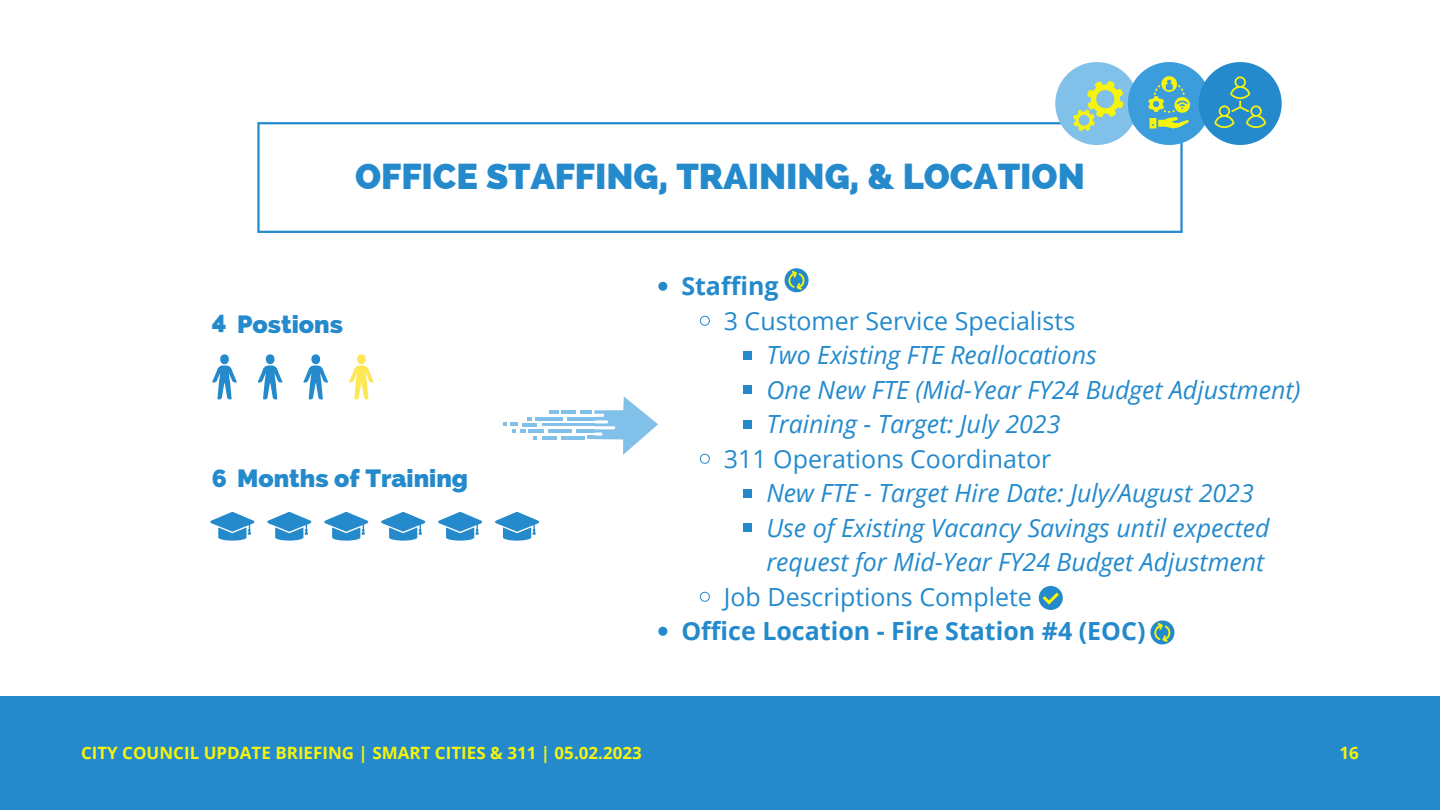
<style>
.page{position:relative;width:1440px;height:810px;background:#fff}
.page>*{position:absolute;margin:0;border:0;box-sizing:border-box;transform-origin:0 0}
.t1{font:800 36px "Raleway";color:#248acc}
.t2{font:italic 25px/34.5px "Open Sans";color:#248acc}
.t3{font:25px "Open Sans";color:#248acc}
.t4{font:700 25px "Open Sans";color:#248acc}
.t5{font:800 25px "Raleway";color:#248acc}
.t6{font:700 17px "Open Sans";color:#f6f40c}
</style>
<div class="page">
<hr style="left:257px;top:124px;width:3px;height:107px;background:#248acc">
<hr style="left:1180px;top:124px;width:3px;height:107px;background:#248acc">
<hr style="left:257px;top:122px;width:926px;height:2px;background:#248acc">
<hr style="left:257px;top:231px;width:926px;height:2px;background:#248acc">
<div style="left:0;top:696px;width:1439px;height:114px;background:#248acc"></div>
<svg style="left:212px;top:354px;width:116px;height:45px"></svg>
<svg style="left:349px;top:354px;width:25px;height:45px"></svg>
<svg style="left:658px;top:282px;width:9px;height:9px"></svg>
<svg style="left:700px;top:315px;width:10px;height:11px"></svg>
<div style="left:743px;top:351px;width:9px;height:9px;background:#248acc"></div>
<div style="left:743px;top:385px;width:9px;height:9px;background:#248acc"></div>
<div style="left:743px;top:420px;width:9px;height:9px;background:#248acc"></div>
<svg style="left:700px;top:453px;width:10px;height:11px"></svg>
<div style="left:743px;top:489px;width:9px;height:9px;background:#248acc"></div>
<div style="left:743px;top:523px;width:9px;height:9px;background:#248acc"></div>
<svg style="left:700px;top:591px;width:10px;height:11px"></svg>
<svg style="left:658px;top:627px;width:9px;height:9px"></svg>
<hr style="left:576px;top:429px;width:19px;height:4px;background:#80c0e9">
<hr style="left:561px;top:410px;width:15px;height:4px;background:#80c0e9">
<hr style="left:549px;top:410px;width:10px;height:4px;background:#80c0e9">
<hr style="left:535px;top:417px;width:27px;height:3px;background:#80c0e9">
<hr style="left:567px;top:417px;width:28px;height:3px;background:#80c0e9">
<hr style="left:542px;top:423px;width:53px;height:3px;background:#80c0e9">
<hr style="left:548px;top:429px;width:24px;height:4px;background:#80c0e9">
<hr style="left:528px;top:429px;width:15px;height:4px;background:#80c0e9">
<svg style="left:504px;top:417px;width:33px;height:22px"></svg>
<hr style="left:542px;top:436px;width:15px;height:3px;background:#80c0e9">
<hr style="left:561px;top:436px;width:23px;height:3px;background:#80c0e9">
<svg style="left:587px;top:396px;width:71px;height:59px"></svg>
<hr style="left:580px;top:410px;width:12px;height:4px;background:#80c0e9">
<svg style="left:210px;top:512px;width:329px;height:29px"></svg>
<svg style="left:1055px;top:62px;width:227px;height:83px"></svg>
<div style="left:1039px;top:586px;width:24px;height:24px;background:#248acc;border-radius:50%"></div>
<svg style="left:1043px;top:593px;width:16px;height:12px"></svg>
<svg style="left:785px;top:268px;width:24px;height:24px"></svg>
<svg style="left:1150px;top:620px;width:24px;height:24px"></svg>
<h1 class="t1" style="left:355px;top:155px;width:731px">OFFICE STAFFING, TRAINING, &amp; LOCATION</h1>
<p class="t5" style="left:212px;top:310px;width:133px">4 Postions</p>
<p class="t5" style="left:212px;top:464px;width:258px">6 Months of Training</p>
<p class="t4" style="left:681px;top:269px;width:99px">Staffing</p>
<p class="t3" style="left:724px;top:303px;width:353px">3 Customer Service Specialists</p>
<p class="t2" style="left:766px;top:337px;width:536px">Two Existing FTE Reallocations<br>One New FTE (Mid-Year FY24 Budget Adjustment)<br>Training - Target: July 2023</p>
<p class="t3" style="left:724px;top:441px;width:329px">311 Operations Coordinator</p>
<p class="t2" style="left:766px;top:475px;width:505px">New FTE - Target Hire Date: July/August 2023<br>Use of Existing Vacancy Savings until expected request for Mid-Year FY24 Budget Adjustment</p>
<p class="t3" style="left:724px;top:579px;width:310px">Job Descriptions Complete</p>
<p class="t4" style="left:681px;top:614px;width:466px">Office Location - Fire Station #4 (EOC)</p>
<p class="t6" style="left:81px;top:741px;width:562px">CITY COUNCIL UPDATE BRIEFING | SMART CITIES &amp; 311 | 05.02.2023</p>
<p class="t6" style="left:1340px;top:741px;width:21px">16</p>
</div>
